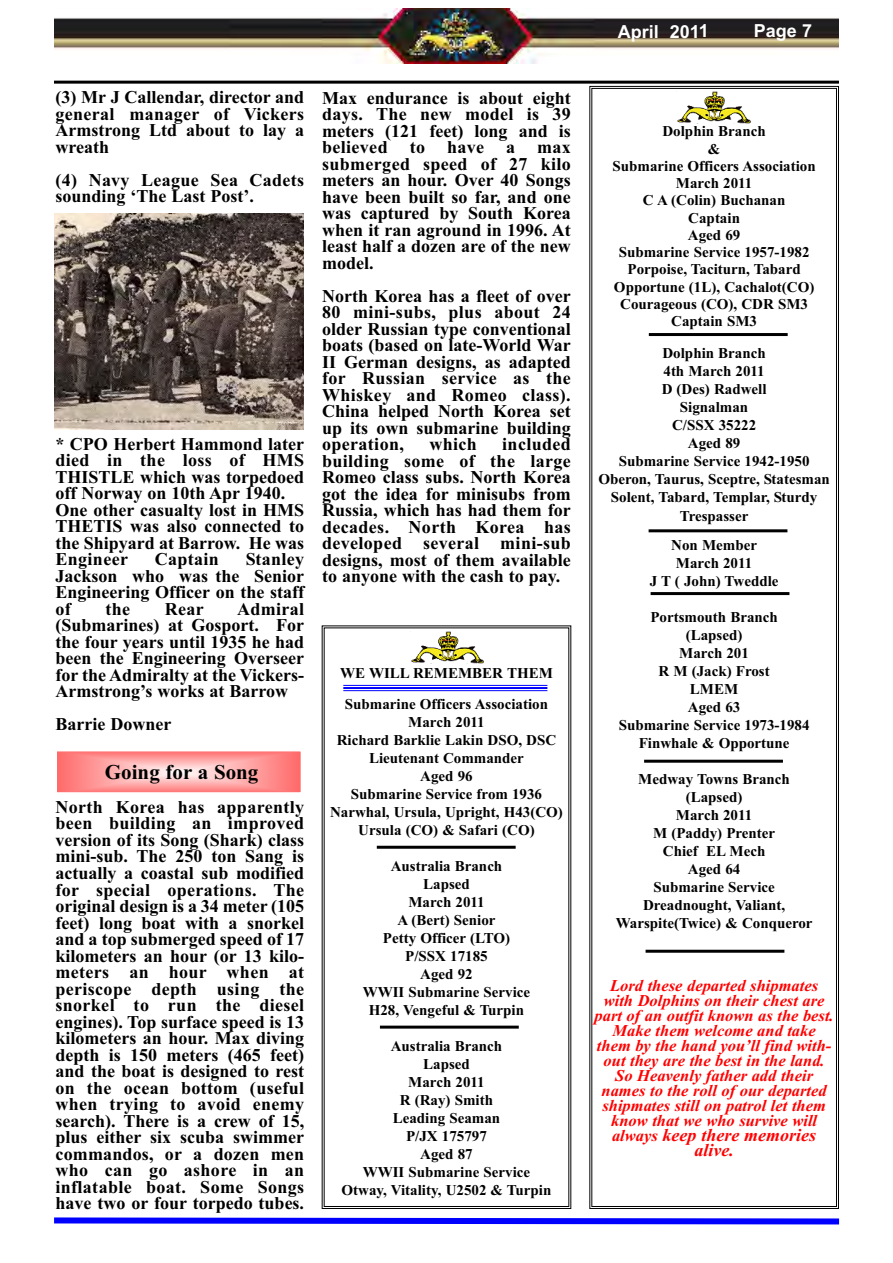
<style>
.page{position:relative;width:893px;height:1263px;background:#fff}
.page>*{position:absolute;margin:0;border:0;box-sizing:border-box;transform-origin:0 0}
.t1{font:700 21px "Times New Roman";color:#000}
.t2{font:700 18px/16.5px "Times New Roman";color:#000;text-align:justify}
.t3{font:italic 700 18px/15px "Times New Roman";color:#f00;text-align:center}
.t4{font:700 18px "Arial";color:#fff}
.t5{font:700 18px "Times New Roman";letter-spacing:.02em;color:#000}
.t6{font:italic 700 16.5px/15px "Times New Roman";color:#f00;text-align:center}
.t7{font:700 15px/18px "Times New Roman";color:#000;text-align:center}
.s1{font-size:16.5px}
</style>
<div class="page">
<img style="left:54px;top:9px;width:785px;height:55px">
<hr style="left:54px;top:81px;width:785px;height:3px;background:#000">
<svg style="left:58px;top:752px;width:242px;height:39px;background:#ff9e9e"></svg>
<div style="left:54px;top:748px;width:250px;height:47px;border:3px solid #fff"></div>
<svg style="left:54px;top:1217px;width:786px;height:8px;background:#3f3fff"></svg>
<svg style="left:321px;top:625px;width:251px;height:584px"></svg>
<hr style="left:380px;top:1025px;width:139px;height:3px;background:#000">
<div style="left:376px;top:632px;width:145px;height:31px;background:#fff"></div>
<img style="left:411px;top:632px;width:73px;height:31px">
<hr style="left:343px;top:685px;width:204px;height:1px;background:#00f">
<hr style="left:343px;top:687px;width:204px;height:2px;background:#00f">
<hr style="left:343px;top:690px;width:204px;height:1px;background:#00f">
<svg style="left:589px;top:85px;width:250px;height:1124px"></svg>
<hr style="left:649px;top:529px;width:138px;height:3px;background:#000">
<hr style="left:651px;top:592px;width:138px;height:3px;background:#000">
<hr style="left:649px;top:333px;width:139px;height:3px;background:#000">
<hr style="left:377px;top:846px;width:139px;height:3px;background:#000">
<div style="left:643px;top:92px;width:145px;height:31px;background:#fff"></div>
<img style="left:677px;top:92px;width:74px;height:31px">
<hr style="left:644px;top:760px;width:139px;height:3px;background:#000">
<hr style="left:646px;top:950px;width:138px;height:3px;background:#000">
<img style="left:54px;top:213px;width:250px;height:216px">
<p class="t2" style="left:56px;top:91px;width:250px">(3) Mr J Callendar, director and general manager of Vickers Armstrong Ltd about to lay a wreath</p>
<p class="t2" style="left:56px;top:174px;width:250px">(4) Navy League Sea Cadets sounding ‘The Last Post’.</p>
<p class="t2" style="left:56px;top:438px;width:250px;text-align:left">* CPO Herbert Hammond later died in the loss of HMS<br>THISTLE which was torpedoed off Norway on 10th Apr 1940.<br>One other casualty lost in HMS<br>THETIS was also connected to the Shipyard at Barrow. He was<br>Engineer</p>
<p class="t5" style="left:155px;top:553px;width:66px">Captain</p>
<p class="t2" style="left:56px;top:553px;width:250px;text-indent:190px">Stanley Jackson who was the Senior Engineering Officer on the staff of</p>
<p class="t2" style="left:56px;top:603px;width:250px;text-indent:181px">Admiral (Submarines) at Gosport. For the four years until 1935 he had been the Engineering Overseer for the Admiralty at the Vickers-Armstrong’s works at Barrow</p>
<p class="t2" style="left:56px;top:718px;width:117px">Barrie Downer</p>
<p class="t2" style="left:105px;top:603px;width:26px">the</p>
<p class="t2" style="left:165px;top:603px;width:41px">Rear</p>
<p class="t1" style="left:105px;top:765px;width:155px">Going for a Song</p>
<p class="t2" style="left:56px;top:801px;width:250px">North Korea has apparently been building an improved version of its Song (Shark) class mini-sub. The 250 ton Sang is actually a coastal sub modified for special operations. The original design is a 34 meter (105 feet) long boat with a snorkel and a top submerged speed of 17 kilometers an hour (or 13 kilo&shy;meters an hour when at periscope depth using the snorkel to run the diesel engines). Top surface speed is 13 kilometers an hour. Max diving depth is 150 meters (465 feet) and the boat is designed to rest on the ocean bottom (useful when trying to avoid enemy search). There is a crew of 15, plus either six scuba swimmer commandos, or a dozen men who can go ashore in an inflatable boat. Some Songs have two or four torpedo tubes.</p>
<p class="t2" style="left:322px;top:91px;width:250px">Max endurance is about eight days. The new model is 39 meters (121 feet) long and is believed to have a max submerged speed of 27 kilo meters an hour. Over 40 Songs have been built so far, and one was captured by South Korea when it ran aground in 1996. At least half a dozen are of the new model.</p>
<p class="t2" style="left:322px;top:289px;width:250px">North Korea has a fleet of over 80 mini-subs, plus about 24 older Russian type conventional boats (based on late-World War II German designs, as adapted for Russian service as the Whiskey and Romeo class).<br>China helped North Korea set up its own submarine building operation,</p>
<p class="t2" style="left:322px;top:438px;width:250px;text-indent:180px">included building some of the large Romeo class subs. North Korea got the idea for minisubs from Russia, which has had them for decades. North Korea has developed several mini-sub designs, most of them available to anyone with the cash to pay.</p>
<p class="t2" style="left:429px;top:438px;width:49px">which</p>
<p class="t7" style="left:340px;top:660px;width:214px;line-height:30.9px">WE WILL REMEMBER THEM<br>Submarine Officers Association</p>
<p class="t7" style="left:330px;top:715px;width:234px">March 2011<br>Richard Barklie Lakin DSO, DSC<br>Lieutenant Commander<br>Aged 96<br>Submarine Service from 1936<br>Narwhal, Ursula, Upright, H43(CO)<br>Ursula (CO) &amp; Safari (CO)</p>
<p class="t7" style="left:363px;top:859px;width:169px">Australia Branch<br>Lapsed<br>March 2011<br>A (Bert) Senior<br>Petty Officer (LTO)<br>P/SSX 17185<br>Aged 92<br>WWII Submarine Service<br>H28, Vengeful &amp; Turpin</p>
<p class="t7" style="left:342px;top:1039px;width:211px">Australia Branch<br>Lapsed<br>March 2011<br>R (Ray) Smith<br>Leading Seaman<br>P/JX 175797<br>Aged 87<br>WWII Submarine Service<br>Otway, Vitality, U2502 &amp; Turpin</p>
<p class="t4" style="left:618px;top:21px;width:93px">April 2011</p>
<p class="t4" style="left:754px;top:21px;width:60px">Page 7</p>
<p class="t7" style="left:612px;top:124px;width:205px;line-height:17.2px">Dolphin Branch<br>&amp;<br>Submarine Officers Association<br>March 2011<br>C A (Colin) Buchanan<br>Captain<br>Aged 69<br>Submarine Service 1957-1982<br>Porpoise, Taciturn, Tabard<br>Opportune (1L), Cachalot(CO)<br>Courageous (CO), CDR SM3<br>Captain SM3</p>
<p class="t7" style="left:598px;top:345px;width:233px">Dolphin Branch<br>4th March 2011<br>D (Des) Radwell<br>Signalman<br>C/SSX 35222<br>Aged 89<br>Submarine Service 1942-1950<br>Oberon, Taurus, Sceptre, Statesman<br>Solent, Tabard, Templar, Sturdy<br>Trespasser</p>
<p class="t7" style="left:650px;top:537px;width:130px">Non Member<br>March 2011<br>J T ( John) Tweddle</p>
<p class="t7" style="left:619px;top:609px;width:192px">Portsmouth Branch<br>(Lapsed)<br>March 201<br>R M (Jack) Frost<br>LMEM<br>Aged 63<br>Submarine Service 1973-1984<br>Finwhale &amp; Opportune</p>
<p class="t7" style="left:616px;top:771px;width:198px">Medway Towns Branch (Lapsed)<br>March 2011<br>M (Paddy) Prenter<br>Chief EL Mech<br>Aged 64<br>Submarine Service<br>Dreadnought, Valiant,<br>Warspite(Twice) &amp; Conqueror</p>
<p class="t6" style="left:594px;top:978px;width:241px">Lord these departed shipmates with Dolphins on their chest are part of an outfit known as the best.<br>Make them welcome and take them by the hand you’ll find with&shy;out they are the best in the land.<br>So Heavenly father add their names to the roll of our departed shipmates still on patrol let them know that we who survive will</p>
<p class="t3" style="left:612px;top:1127px;width:206px"><span class="s1">always</span> keep there memories alive.</p>
</div>
